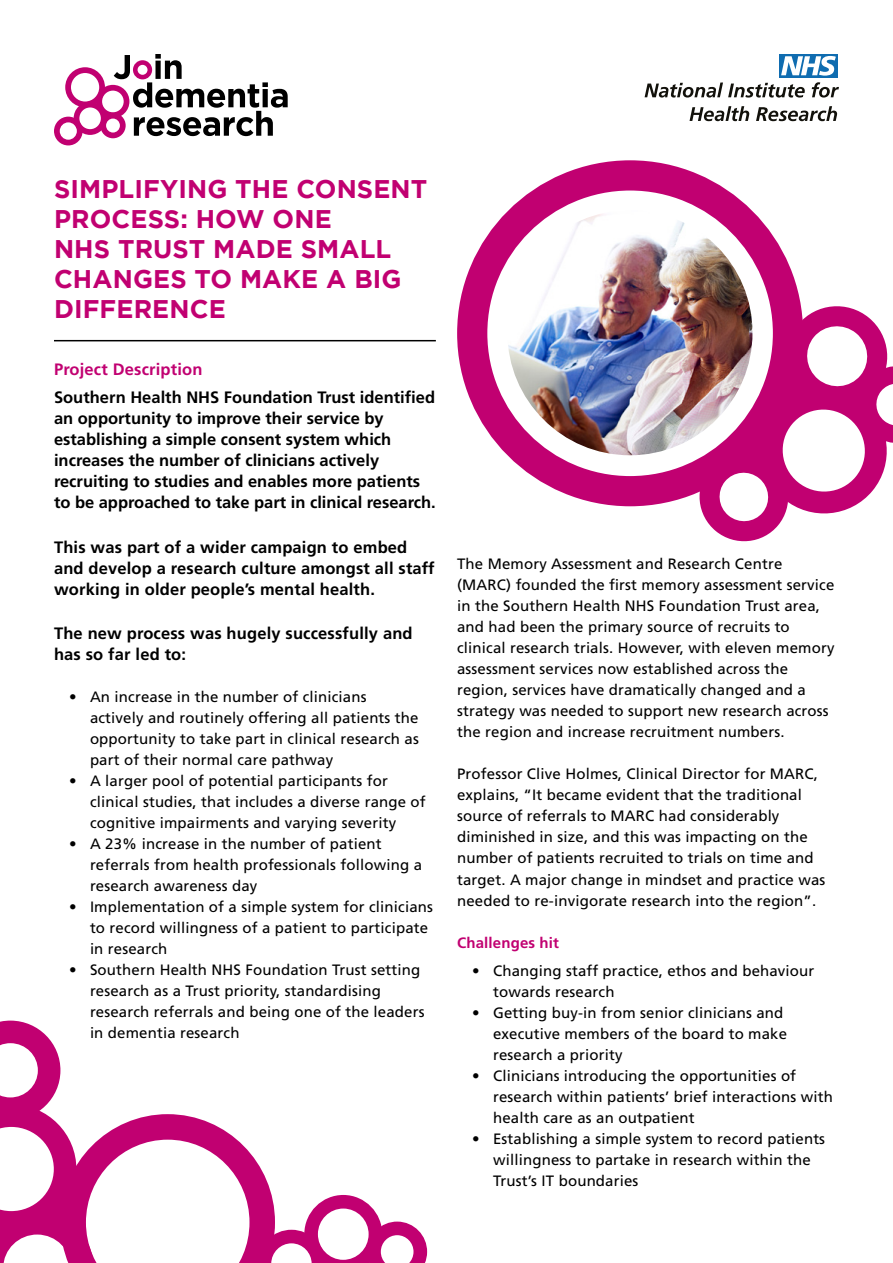
<style>
.page{position:relative;width:893px;height:1263px;background:#fff}
.page>*{position:absolute;margin:0;border:0;box-sizing:border-box;transform-origin:0 0}
.t1{font:700 25.5px/30px "Gotham";letter-spacing:.005em;color:#c10071}
.t2{font:700 16.5px/21px "Frutiger";color:#000}
.t3{font:700 16.5px "Frutiger";letter-spacing:.01em;color:#c10071}
.t4{font:15px/21px "Frutiger";letter-spacing:.01em;color:#000}
.t5{font:700 15px "Frutiger";letter-spacing:.01em;color:#c10071}
</style>
<div class="page">
<svg style="left:54px;top:54px;width:234px;height:91px"></svg>
<svg style="left:645px;top:83px;width:160px;height:15px"></svg>
<svg style="left:812px;top:82px;width:27px;height:16px"></svg>
<svg style="left:689px;top:106px;width:60px;height:15px"></svg>
<svg style="left:756px;top:106px;width:81px;height:15px"></svg>
<div style="left:779px;top:54px;width:59px;height:24px;background:#0f6cb0"></div>
<svg style="left:781px;top:56px;width:55px;height:20px"></svg>
<div style="left:457px;top:160px;width:346px;height:346px;border:30px solid #c10071;border-radius:50%"></div>
<img style="left:507px;top:210px;width:245px;height:245px;border-radius:123px">
<svg style="left:694px;top:300px;width:199px;height:242px"></svg>
<hr style="left:54px;top:340px;width:382px;height:1px;background:#000">
<svg style="left:0;top:1020px;width:427px;height:243px"></svg>
<h1 class="t1" style="left:54px;top:174px;width:375px">SIMPLIFYING THE CONSENT<br>PROCESS: HOW ONE<br>NHS TRUST MADE SMALL<br>CHANGES TO MAKE A BIG<br>DIFFERENCE</h1>
<p class="t3" style="left:54px;top:359px;width:150px">Project Description</p>
<p class="t2" style="left:54px;top:387px;width:383px">Southern Health NHS Foundation Trust identified an opportunity to improve their service by establishing a simple consent system which increases the number of clinicians actively recruiting to studies and enables more patients to be approached to take part in clinical research.</p>
<p class="t2" style="left:54px;top:536px;width:382px">This was part of a wider campaign to embed and develop a research culture amongst all staff working in older people’s mental health.</p>
<p class="t2" style="left:54px;top:623px;width:360px">The new process was hugely successfully and has so far led to:</p>
<p class="t4" style="left:90px;top:686px;width:330px;text-indent:-21px">• An increase in the number of clinicians actively and routinely offering all patients the opportunity to take part in clinical research as part of their normal care pathway</p>
<p class="t4" style="left:90px;top:770px;width:337px;text-indent:-21px">• A larger pool of potential participants for clinical studies, that includes a diverse range of cognitive impairments and varying severity</p>
<p class="t4" style="left:90px;top:833px;width:333px;text-indent:-21px">• A 23% increase in the number of patient referrals from health professionals following a research awareness day</p>
<p class="t4" style="left:90px;top:896px;width:344px;text-indent:-21px">• Implementation of a simple system for clinicians to record willingness of a patient to participate in research</p>
<p class="t4" style="left:90px;top:959px;width:336px;text-indent:-21px">• Southern Health NHS Foundation Trust setting research as a Trust priority, standardising research referrals and being one of the leaders in dementia research</p>
<p class="t4" style="left:457px;top:554px;width:379px">The Memory Assessment and Research Centre (MARC) founded the first memory assessment service in the Southern Health NHS Foundation Trust area, and had been the primary source of recruits to clinical research trials. However, with eleven memory assessment services now established across the region, services have dramatically changed and a strategy was needed to support new research across the region and increase recruitment numbers.</p>
<p class="t4" style="left:457px;top:764px;width:370px">Professor Clive Holmes, Clinical Director for MARC, explains, “It became evident that the traditional source of referrals to MARC had considerably diminished in size, and this was impacting on the number of patients recruited to trials on time and target. A major change in mindset and practice was needed to re-invigorate research into the region”.</p>
<p class="t5" style="left:457px;top:933px;width:103px">Challenges hit</p>
<p class="t4" style="left:493px;top:960px;width:323px;text-indent:-21px">• Changing staff practice, ethos and behaviour towards research</p>
<p class="t4" style="left:493px;top:1002px;width:295px;text-indent:-21px">• Getting buy-in from senior clinicians and executive members of the board to make research a priority</p>
<p class="t4" style="left:493px;top:1065px;width:341px;text-indent:-21px">• Clinicians introducing the opportunities of research within patients’ brief interactions with health care as an outpatient</p>
<p class="t4" style="left:493px;top:1128px;width:333px;text-indent:-21px">• Establishing a simple system to record patients willingness to partake in research within the<br>Trust’s IT boundaries</p>
</div>
